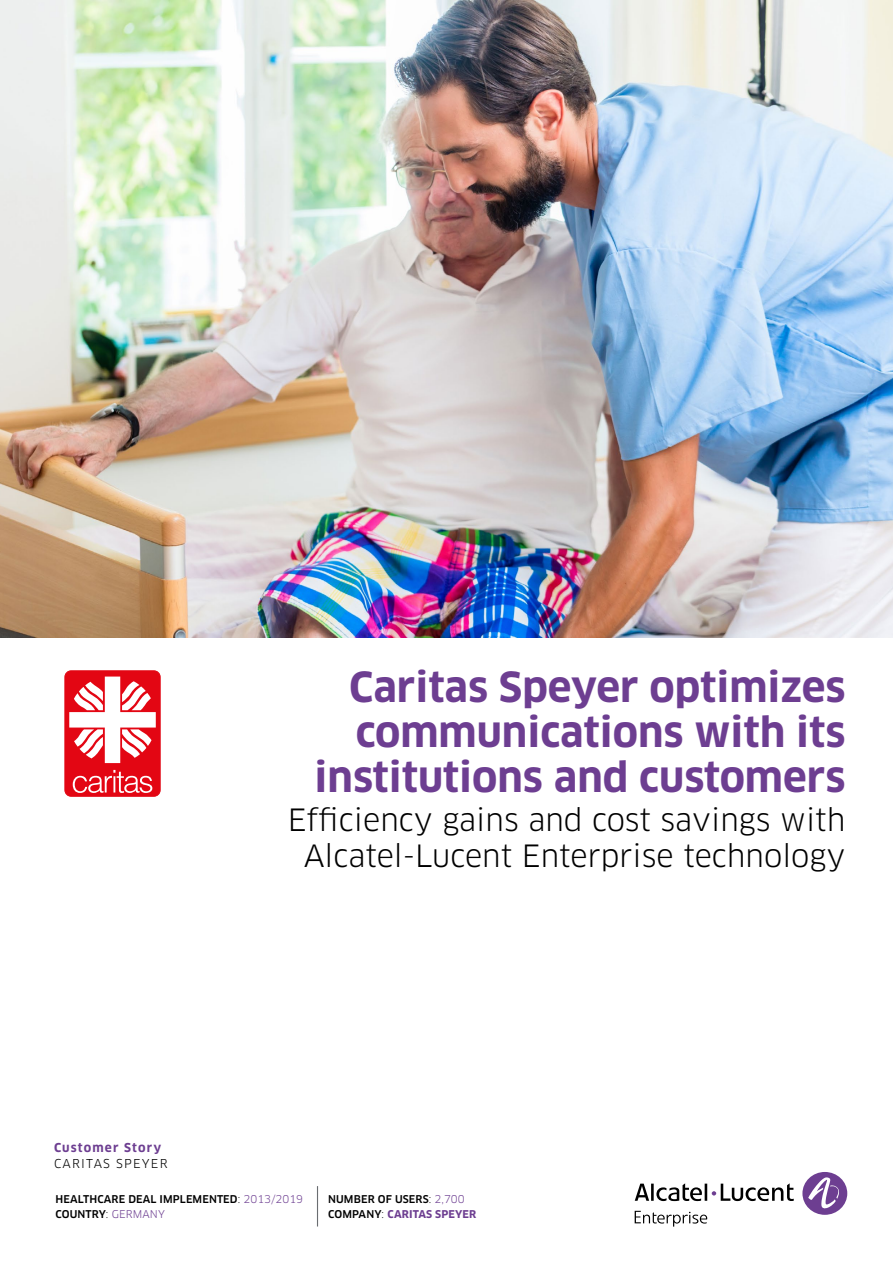
<style>
.page{position:relative;width:893px;height:1263px;background:#fff}
.page>*{position:absolute;margin:0;border:0;box-sizing:border-box;transform-origin:0 0}
.t1{font:700 40.5px/45px "Clan OT";color:#6d3e91;text-align:right}
.t2{font:30px/36px "Clan OT";color:#000;text-align:center}
.t3{font:700 12px "Clan OT";letter-spacing:.1em;color:#6d3e91}
.t4{font:12px "Clan OT";letter-spacing:.1em;color:#000}
.t5{font:500 10.5px/15px "Clan OT";letter-spacing:.01em;color:#000}
.s1{font-weight:400}
.s2{font-weight:400;color:#6d3e91}
.s3{font-weight:700;color:#6d3e91}
</style>
<div class="page">
<svg style="left:635px;top:1183px;width:159px;height:18px"></svg>
<div style="left:802px;top:1172px;width:45px;height:43px;background:#6d3e91;border-radius:50%"></div>
<svg style="left:808px;top:1177px;width:34px;height:32px"></svg>
<svg style="left:635px;top:1211px;width:72px;height:15px"></svg>
<img style="left:0;top:0;width:893px;height:638px">
<hr style="left:317px;top:1186px;width:1px;height:40px;background:#6a6d71">
<div style="left:62px;top:668px;width:101px;height:131px;border:5px solid #fff;border-radius:6px"></div>
<div style="left:65px;top:671px;width:95px;height:125px;background:#e30613;border-radius:6px"></div>
<div style="left:65px;top:671px;width:95px;height:125px;border:1px solid #e30613;border-radius:6px"></div>
<svg style="left:73px;top:770px;width:79px;height:23px"></svg>
<svg style="left:69px;top:676px;width:87px;height:87px"></svg>
<h1 class="t1" style="left:315px;top:665px;width:532px">Caritas Speyer optimizes communications with its institutions and customers</h1>
<h2 class="t2" style="left:288px;top:802px;width:559px">Efficiency gains and cost savings with<br>Alcatel-Lucent Enterprise technology</h2>
<p class="t3" style="left:54px;top:1140px;width:109px">Customer Story</p>
<p class="t4" style="left:54px;top:1157px;width:115px">CARITAS SPEYER</p>
<p class="t5" style="left:56px;top:1191px;width:249px">HEALTHCARE DEAL IMPLEMENTED<span class="s1">:</span> <span class="s2">2013/2019<br></span>COUNTRY<span class="s1">:</span> <span class="s2">GERMANY</span></p>
<p class="t5" style="left:328px;top:1191px;width:150px">NUMBER OF USERS<span class="s1">:</span> <span class="s2">2,700<br></span>COMPANY<span class="s1">:</span> <span class="s3">CARITAS SPEYER</span></p>
</div>
